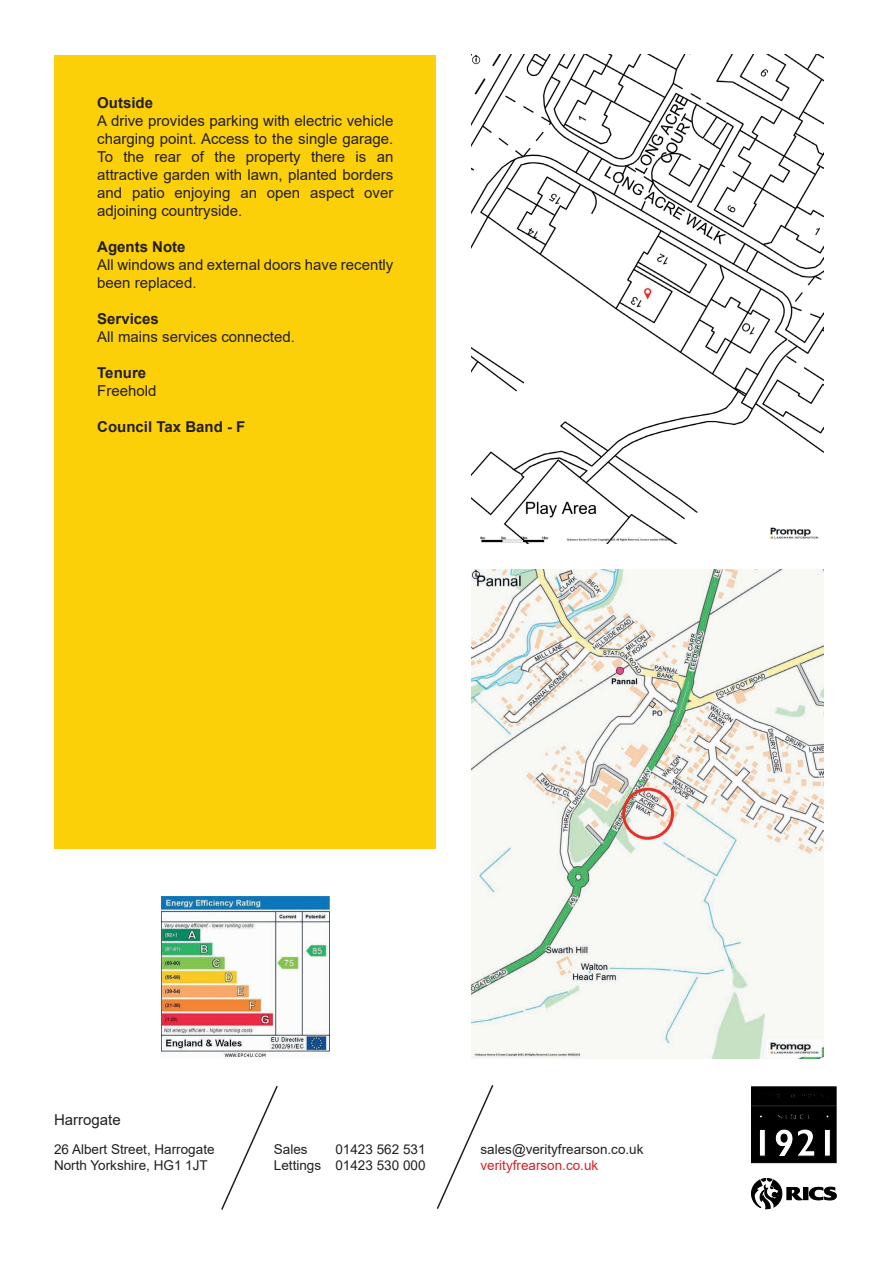
<style>
.page{position:relative;width:893px;height:1263px;background:#fff}
.page>*{position:absolute;margin:0;border:0;box-sizing:border-box;transform-origin:0 0}
.t1{font:15px/18px "Arial";color:#231f20;text-align:justify}
.t2{font:700 15px "Arial";color:#231f20}
.t3{font:13.5px/16.2px "Arial";color:#231f20}
.t4{font:13.5px "Arial";color:#d1232a}
</style>
<div class="page">
<div style="left:55px;top:55px;width:381px;height:793px;background:#fcd008"></div>
<img style="left:472px;top:54px;width:352px;height:489px">
<img style="left:472px;top:570px;width:352px;height:489px">
<img style="left:162px;top:896px;width:167px;height:162px">
<svg style="left:221px;top:1085px;width:57px;height:125px"></svg>
<svg style="left:436px;top:1085px;width:58px;height:124px"></svg>
<svg style="left:751px;top:1086px;width:86px;height:77px"></svg>
<svg style="left:809px;top:1186px;width:28px;height:15px"></svg>
<div style="left:803px;top:1187px;width:5px;height:13px;background:#000001"></div>
<svg style="left:751px;top:1178px;width:52px;height:31px"></svg>
<p class="t2" style="left:97px;top:92px;width:57px">Outside</p>
<p class="t1" style="left:97px;top:112px;width:298px">A drive provides parking with electric vehicle charging point. Access to the single garage.<br>To the rear of the property there is an attractive garden with lawn, planted borders and patio enjoying an open aspect over adjoining countryside.</p>
<p class="t2" style="left:97px;top:236px;width:90px">Agents Note</p>
<p class="t1" style="left:97px;top:256px;width:298px">All windows and external doors have recently been replaced.</p>
<p class="t2" style="left:97px;top:308px;width:63px">Services</p>
<p class="t1" style="left:97px;top:328px;width:199px">All mains services connected.</p>
<p class="t2" style="left:97px;top:362px;width:50px">Tenure</p>
<p class="t1" style="left:97px;top:382px;width:61px">Freehold</p>
<p class="t2" style="left:97px;top:416px;width:150px">Council Tax Band - F</p>
<p class="t1" style="left:54px;top:1111px;width:68px">Harrogate</p>
<p class="t3" style="left:54px;top:1141px;width:162px">26 Albert Street, Harrogate<br>North Yorkshire, HG1 1JT</p>
<p class="t3" style="left:274px;top:1141px;width:35px">Sales</p>
<p class="t3" style="left:274px;top:1141px;width:153px;text-align:right">01423 562 531<br>Lettings 01423 530 000</p>
<p class="t3" style="left:480px;top:1141px;width:164px">sales@verityfrearson.co.uk</p>
<p class="t4" style="left:480px;top:1156px;width:119px">verityfrearson.co.uk</p>
</div>
